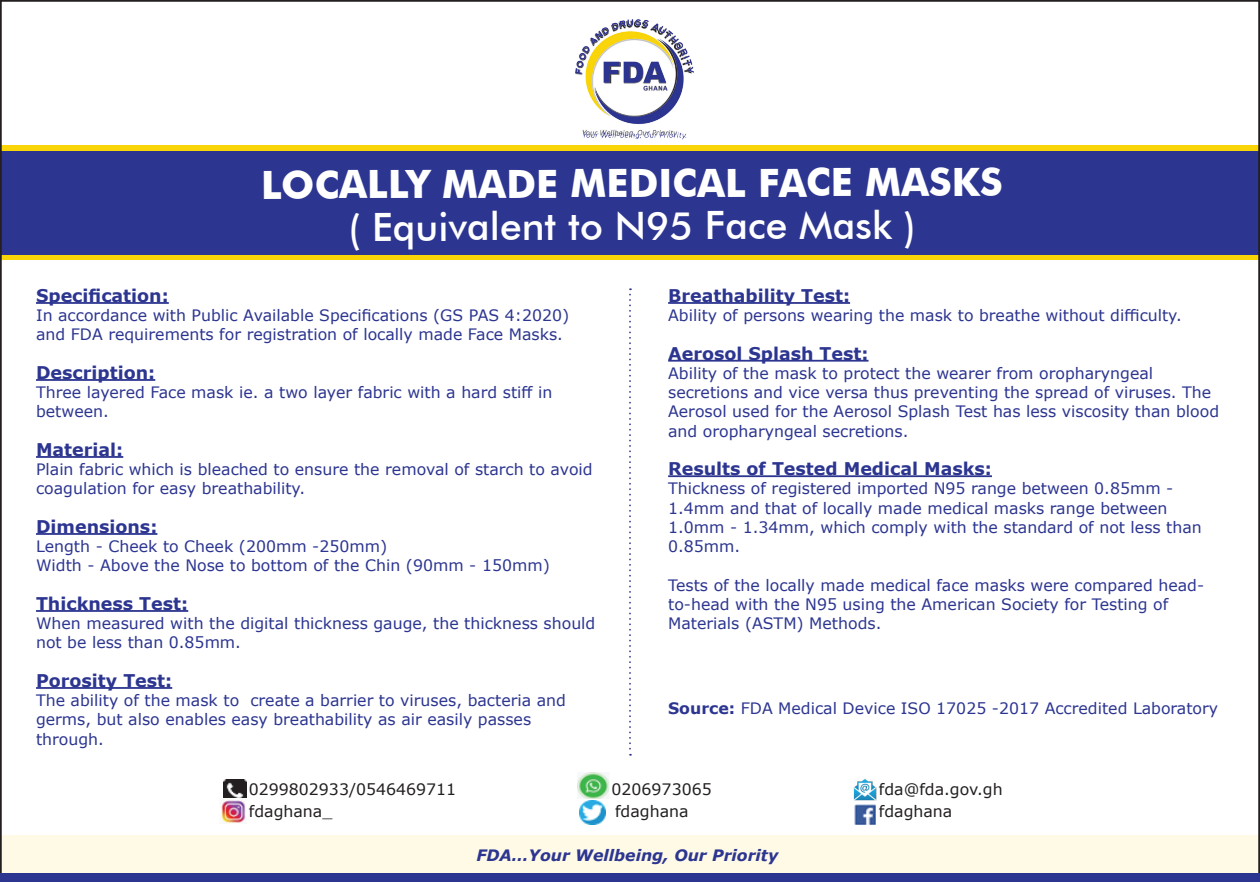
<style>
.page{position:relative;width:1260px;height:882px;background:#fff}
.page>*{position:absolute;margin:0;border:0;box-sizing:border-box;transform-origin:0 0}
.t1{font:700 39.02px "Futura BT";letter-spacing:-.005em;color:#fff}
.t2{font:500 39.02px "Futura BT";letter-spacing:-.005em;color:#fff}
.t3{font:700 17.5px "Verdana";color:#2c3590}
.t4{font:15.75px/19.2px "Verdana";color:#2c3590}
.t5{font:15.75px "Verdana";color:#231f20}
.t6{font:italic 700 15.75px "Verdana";color:#2c3590}
.s1{font-weight:700}
</style>
<div class="page">
<div style="left:0;top:835px;width:1260px;height:47px;background:#fefae6"></div>
<div style="left:0;top:146px;width:1260px;height:114px;background:#f9d508"></div>
<div style="left:0;top:151px;width:1260px;height:104px;background:#2c3590"></div>
<svg style="left:629px;top:288px;width:2px;height:468px"></svg>
<hr style="left:36px;top:302px;width:133px;height:2px;background:#2c3590">
<hr style="left:36px;top:379px;width:119px;height:2px;background:#2c3590">
<hr style="left:36px;top:456px;width:87px;height:2px;background:#2c3590">
<hr style="left:36px;top:533px;width:121px;height:2px;background:#2c3590">
<hr style="left:36px;top:610px;width:152px;height:2px;background:#2c3590">
<hr style="left:36px;top:687px;width:136px;height:2px;background:#2c3590">
<hr style="left:668px;top:302px;width:182px;height:2px;background:#2c3590">
<hr style="left:668px;top:360px;width:201px;height:2px;background:#2c3590">
<hr style="left:668px;top:475px;width:324px;height:2px;background:#2c3590">
<div style="left:0;top:873px;width:1260px;height:9px;background:#2c3590"></div>
<img style="left:575px;top:19px;width:119px;height:121px">
<img style="left:608px;top:779px;width:1px;height:14px">
<img style="left:224px;top:780px;width:22px;height:19px">
<img style="left:220px;top:799px;width:26px;height:25px">
<img style="left:577px;top:773px;width:31px;height:26px">
<img style="left:580px;top:801px;width:25px;height:24px">
<img style="left:855px;top:804px;width:20px;height:20px">
<img style="left:854px;top:779px;width:22px;height:22px">
<h1 class="t1" style="left:261px;top:160px;width:743px">LOCALLY MADE MEDICAL FACE MASKS</h1>
<h1 class="t2" style="left:349px;top:202px;width:569px">( Equivalent to N95 Face Mask )</h1>
<p class="t3" style="left:36px;top:283px;width:134px">Specification:</p>
<p class="t4" style="left:36px;top:306px;width:535px">In accordance with Public Available Specifications (GS PAS 4:2020) and FDA requirements for registration of locally made Face Masks.</p>
<p class="t3" style="left:36px;top:360px;width:121px">Description:</p>
<p class="t4" style="left:36px;top:383px;width:518px">Three layered Face mask ie. a two layer fabric with a hard stiff in between.</p>
<p class="t3" style="left:36px;top:437px;width:89px">Material:</p>
<p class="t4" style="left:36px;top:460px;width:558px">Plain fabric which is bleached to ensure the removal of starch to avoid coagulation for easy breathability.</p>
<p class="t3" style="left:36px;top:514px;width:123px">Dimensions:</p>
<p class="t4" style="left:36px;top:537px;width:515px">Length - Cheek to Cheek (200mm -250mm)<br>Width - Above the Nose to bottom of the Chin (90mm - 150mm)</p>
<p class="t3" style="left:36px;top:591px;width:154px">Thickness Test:</p>
<p class="t4" style="left:36px;top:614px;width:561px">When measured with the digital thickness gauge, the thickness should not be less than 0.85mm.</p>
<p class="t3" style="left:36px;top:668px;width:138px">Porosity Test:</p>
<p class="t4" style="left:36px;top:691px;width:532px">The ability of the mask to create a barrier to viruses, bacteria and germs, but also enables easy breathability as air easily passes through.</p>
<p class="t3" style="left:668px;top:283px;width:183px">Breathability Test:</p>
<p class="t4" style="left:668px;top:306px;width:515px">Ability of persons wearing the mask to breathe without difficulty.</p>
<p class="t3" style="left:668px;top:341px;width:202px">Aerosol Splash Test:</p>
<p class="t4" style="left:668px;top:363px;width:553px">Ability of the mask to protect the wearer from oropharyngeal secretions and vice versa thus preventing the spread of viruses. The Aerosol used for the Aerosol Splash Test has less viscosity than blood and oropharyngeal secretions.</p>
<p class="t3" style="left:668px;top:456px;width:325px">Results of Tested Medical Masks:</p>
<p class="t4" style="left:668px;top:479px;width:535px">Thickness of registered imported N95 range between 0.85mm - 1.4mm and that of locally made medical masks range between 1.0mm - 1.34mm, which comply with the standard of not less than 0.85mm.</p>
<p class="t4" style="left:668px;top:575px;width:538px">Tests of the locally made medical face masks were compared head&shy;to-head with the N95 using the American Society for Testing of<br>Materials (ASTM) Methods.</p>
<p class="t4" style="left:668px;top:698px;width:552px"><span class="s1">Source:</span> FDA Medical Device ISO 17025 -2017 Accredited Laboratory</p>
<p class="t5" style="left:249px;top:778px;width:209px">0299802933/0546469711</p>
<p class="t5" style="left:612px;top:778px;width:102px">0206973065</p>
<p class="t5" style="left:879px;top:778px;width:125px">fda@fda.gov.gh</p>
<p class="t5" style="left:249px;top:800px;width:85px">fdaghana_</p>
<p class="t5" style="left:615px;top:800px;width:75px">fdaghana</p>
<p class="t5" style="left:879px;top:800px;width:75px">fdaghana</p>
<p class="t6" style="left:476px;top:844px;width:304px">FDA…Your Wellbeing, Our Priority</p>
</div>
